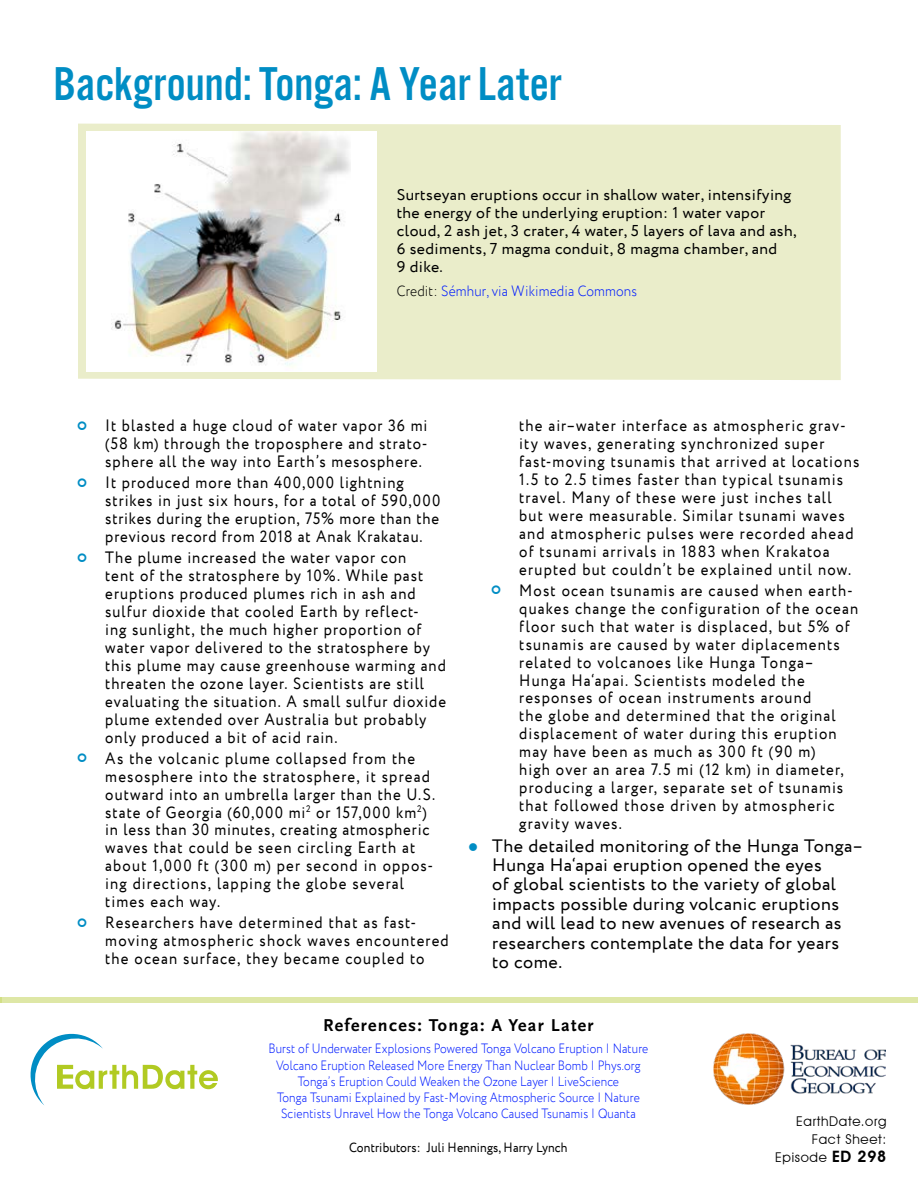
<style>
.page{position:relative;width:918px;height:1188px;background:#fff}
.page>*{position:absolute;margin:0;border:0;box-sizing:border-box;transform-origin:0 0}
.t1{font:49.35px "Alternate Got No 3 D";color:#008dc4}
.t2{font:18px/19.5px "Circe";letter-spacing:.025em;color:#000}
.t3{font:700 18px "Scala Sans Pro";letter-spacing:.075em;color:#000}
.t4{font:16.5px/18px "Circe";letter-spacing:.07em;color:#000;scale:.9 1}
.t5{font:15.75px/18px "Circe";letter-spacing:.025em;color:#000}
.t6{font:300 15px "Circe";letter-spacing:.01em;color:#001bff;scale:.9 1}
.t7{font:300 13.5px/16.2px "Circe";letter-spacing:.01em;color:#001bff;text-align:center;scale:.87 1}
.t8{font:13.5px "Circe";letter-spacing:.01em;color:#000;scale:.9 1}
.t9{font:13.5px/18px "Avant Garde IT Cby BT";letter-spacing:.05em;color:#000;text-align:right}
.s1{color:#000}
.s2{color:#008dc4}
.s3{font-weight:600;font-size:15.75px}
</style>
<div class="page">
<img style="left:713px;top:1034px;width:173px;height:71px">
<svg style="left:30px;top:1033px;width:188px;height:72px"></svg>
<div style="left:0;top:998px;width:918px;height:5px;background:#dee7a6"></div>
<div style="left:78px;top:123px;width:763px;height:257px;background:#eaedca"></div>
<div style="left:86px;top:132px;width:290px;height:240px;background:#fff"></div>
<img style="left:112px;top:132px;width:238px;height:234px">
<h1 class="t1" style="left:53px;top:58px;width:510px">Background: Tonga: A Year Later</h1>
<p class="t5" style="left:397px;top:187px;width:401px">Surtseyan eruptions occur in shallow water, intensifying the energy of the underlying eruption: 1 water vapor cloud, 2 ash jet, 3 crater, 4 water, 5 layers of lava and ash, 6 sediments, 7 magma conduit, 8 magma chamber, and<br>9 dike.</p>
<p class="t6" style="left:397px;top:281px;width:269px"><span class="s1">Credit:</span> Sémhur, via Wikimedia Commons</p>
<p class="t4" style="left:105px;top:417px;width:360px;text-align:justify">It blasted a huge cloud of water vapor 36 mi (58 km) through the troposphere and strato&shy;sphere all the way into Earth’s mesosphere.</p>
<p class="t4" style="left:105px;top:474px;width:374px">It produced more than 400,000 lightning strikes in just six hours, for a total of 590,000 strikes during the eruption, 75% more than the previous record from 2018 at Anak Krakatau.</p>
<p class="t4" style="left:105px;top:549px;width:380px">The plume increased the water vapor con<br>tent of the stratosphere by 10%. While past eruptions produced plumes rich in ash and sulfur dioxide that cooled Earth by reflect-<br>ing sunlight, the much higher proportion of water vapor delivered to the stratosphere by this plume may cause greenhouse warming and threaten the ozone layer. Scientists are still evaluating the situation. A small sulfur dioxide plume extended over Australia but probably only produced a bit of acid rain.</p>
<p class="t4" style="left:105px;top:750px;width:368px">As the volcanic plume collapsed from the mesosphere into the stratosphere, it spread outward into an umbrella larger than the U.S. state of Georgia (60,000 mi<sup>2</sup> or 157,000 km<sup>2</sup>) in less than 30 minutes, creating atmospheric waves that could be seen circling Earth at about 1,000 ft (300 m) per second in oppos&shy;ing directions, lapping the globe several times each way.</p>
<p class="t4" style="left:105px;top:914px;width:383px">Researchers have determined that as fast&shy;moving atmospheric shock waves encountered the ocean surface, they became coupled to</p>
<p class="t4" style="left:519px;top:417px;width:379px">the air–water interface as atmospheric grav&shy;ity waves, generating synchronized super fast-moving tsunamis that arrived at locations 1.5 to 2.5 times faster than typical tsunamis travel. Many of these were just inches tall but were measurable. Similar tsunami waves and atmospheric pulses were recorded ahead of tsunami arrivals in 1883 when Krakatoa erupted but couldn’t be explained until now.</p>
<p class="t4" style="left:519px;top:582px;width:378px">Most ocean tsunamis are caused when earth&shy;quakes change the configuration of the ocean floor such that water is displaced, but 5% of tsunamis are caused by water diplacements related to volcanoes like Hunga Tonga– Hunga Ha‘apai. Scientists modeled the responses of ocean instruments around<br>the globe and determined that the original displacement of water during this eruption may have been as much as 300 ft (90 m)<br>high over an area 7.5 mi (12 km) in diameter, producing a larger, separate set of tsunamis that followed those driven by atmospheric gravity waves.</p>
<p class="t2" style="left:492px;top:836px;width:372px;text-indent:-24px"><span class="s2">●</span> The detailed monitoring of the Hunga Tonga– Hunga Ha‘apai eruption opened the eyes<br>of global scientists to the variety of global impacts possible during volcanic eruptions and will lead to new avenues of research as researchers contemplate the data for years<br>to come.</p>
<p class="t3" style="left:323px;top:1014px;width:272px">References: Tonga: A Year Later</p>
<p class="t7" style="left:268px;top:1041px;width:438px">Burst of Underwater Explosions Powered Tonga Volcano Eruption | Nature Volcano Eruption Released More Energy Than Nuclear Bomb | Phys.org Tonga’s Eruption Could Weaken the Ozone Layer | LiveScience<br>Tonga Tsunami Explained by Fast-Moving Atmospheric Source | Nature Scientists Unravel How the Tonga Volcano Caused Tsunamis | Quanta</p>
<p class="t8" style="left:349px;top:1139px;width:244px">Contributors: Juli Hennings, Harry Lynch</p>
<p class="t9" style="left:775px;top:1113px;width:113px">EarthDate.org<br>Fact Sheet:<br>Episode <span class="s3">ED 298</span></p>
</div>
